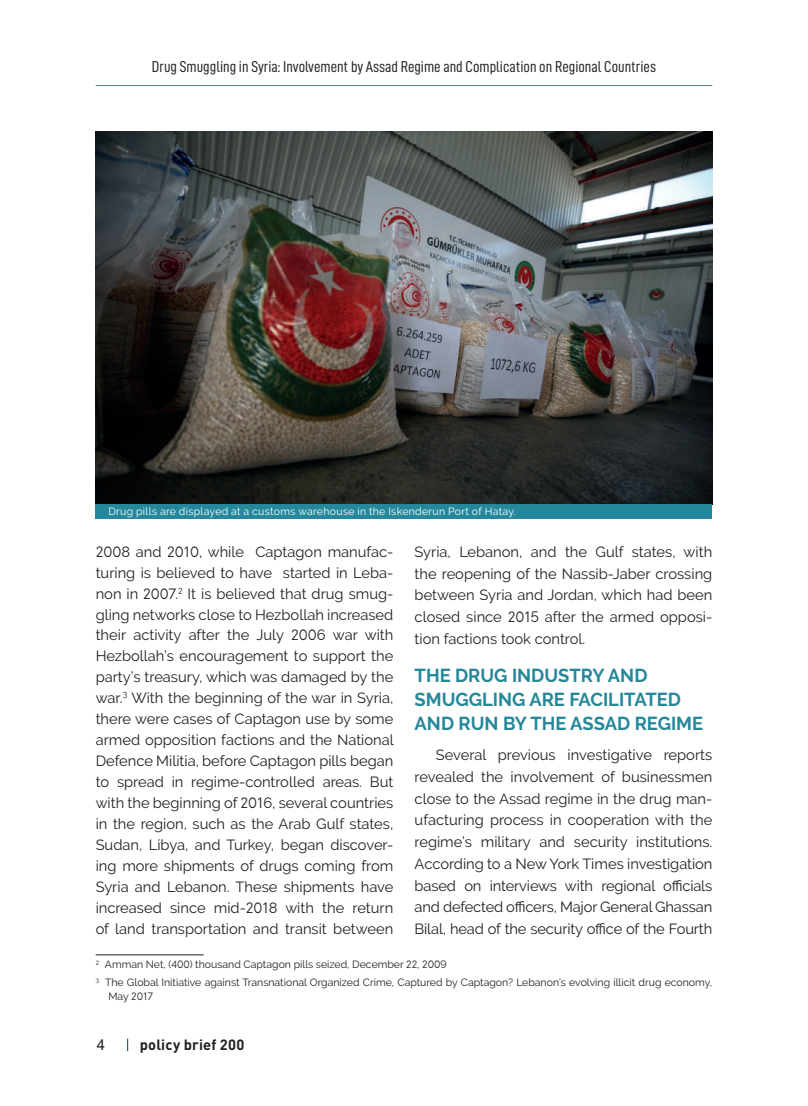
<style>
.page{position:relative;width:808px;height:1106px;background:#fff}
.page>*{position:absolute;margin:0;border:0;box-sizing:border-box;transform-origin:0 0}
.t1{font:700 18.75px/23.5px "Raleway";color:#25879a}
.t2{font:15.75px "DIN Condensed";color:#231f20}
.t3{font:15px "Arial";color:#231f20}
.t4{font:14.7px/21px "Raleway";color:#231f20;text-align:justify}
.t5{font:700 14.7px "DIN";letter-spacing:.01em;color:#231f20}
.t6{font:10.5px/17.7px "Raleway";color:#231f20}
.t7{font:10.5px "Raleway";letter-spacing:.03em;color:#fff}
</style>
<div class="page">
<hr style="left:96px;top:85px;width:616px;height:1px;background:#024072">
<svg style="left:127px;top:1038px;width:1px;height:13px"></svg>
<hr style="left:96px;top:954px;width:108px;height:1px;background:#231f20">
<img style="left:96px;top:132px;width:616px;height:372px">
<div style="left:96px;top:504px;width:616px;height:15px;background:#25879a"></div>
<p class="t2" style="left:152px;top:58px;width:506px">Drug Smuggling in Syria: Involvement by Assad Regime and Complication on Regional Countries</p>
<p class="t7" style="left:108px;top:505px;width:409px">Drug pills are displayed at a customs warehouse in the Iskenderun Port of Hatay.</p>
<p class="t4" style="left:96px;top:541px;width:300px">2008 and 2010, while Captagon manufac&shy;turing is believed to have started in Leba&shy;non in 2007.<sup>2</sup> It is believed that drug smug&shy;gling networks close to Hezbollah increased their activity after the July 2006 war with Hezbollah’s encouragement to support the party’s treasury, which was damaged by the war.<sup>3</sup> With the beginning of the war in Syria, there were cases of Captagon use by some armed opposition factions and the National Defence Militia, before Captagon pills began to spread in regime-controlled areas. But with the beginning of 2016, several countries in the region, such as the Arab Gulf states, Sudan, Libya, and Turkey, began discover&shy;ing more shipments of drugs coming from Syria and Lebanon. These shipments have increased since mid-2018 with the return of land transportation and transit between</p>
<p class="t6" style="left:96px;top:955px;width:618px"><sup>2</sup> Amman Net, (400) thousand Captagon pills seized, December 22, 2009<br><sup>3</sup> The Global Initiative against Transnational Organized Crime, Captured by Captagon? Lebanon’s evolving illicit drug economy,</p>
<p class="t6" style="left:108px;top:987px;width:46px">May 2017</p>
<p class="t4" style="left:415px;top:540px;width:299px;line-height:21.8px">Syria, Lebanon, and the Gulf states, with the reopening of the Nassib-Jaber crossing between Syria and Jordan, which had been closed since 2015 after the armed opposi&shy;tion factions took control.</p>
<p class="t1" style="left:415px;top:664px;width:290px">THE DRUG INDUSTRY AND<br>SMUGGLING ARE FACILITATED<br>AND RUN BY THE ASSAD REGIME</p>
<p class="t4" style="left:415px;top:744px;width:299px;line-height:21.8px;text-indent:21px">Several previous investigative reports revealed the involvement of businessmen close to the Assad regime in the drug man&shy;ufacturing process in cooperation with the regime’s military and security institutions.<br>According to a New York Times investigation based on interviews with regional officials and defected officers, Major General Ghassan Bilal, head of the security office of the Fourth</p>
<p class="t3" style="left:97px;top:1034px;width:10px">4</p>
<p class="t5" style="left:140px;top:1034px;width:106px">policy brief 200</p>
</div>
